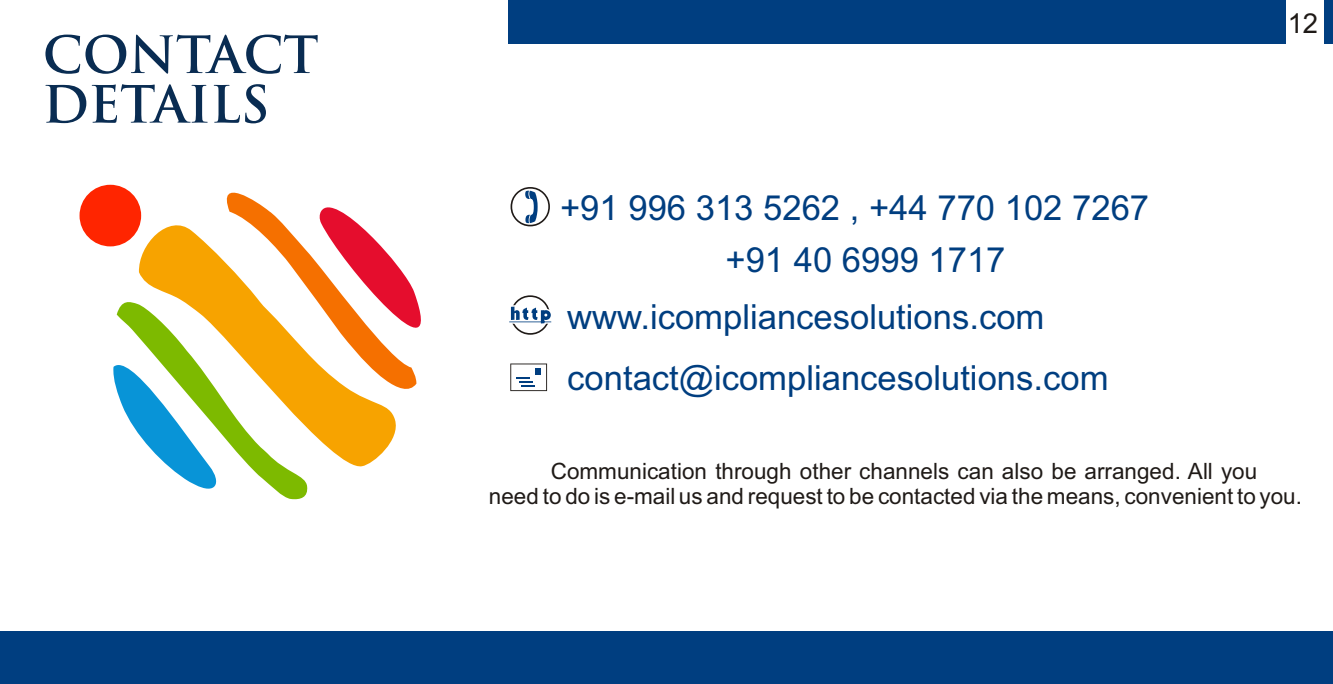
<style>
.page{position:relative;width:1333px;height:684px;background:#fff}
.page>*{position:absolute;margin:0;border:0;box-sizing:border-box;transform-origin:0 0}
.t1{font:700 50px/49.5px "Trajan Pro";color:#092c52}
.t2{font:34.5px/61px "Arial";color:#003e80}
.t3{font:27.5px "Arial";color:#1f1a17}
.t4{font:22.5px/25.2px "Arial";color:#1f1a17}
</style>
<div class="page">
<div style="left:0;top:631px;width:1333px;height:53px;background:#003e80"></div>
<svg style="left:511px;top:187px;width:39px;height:39px"></svg>
<svg style="left:510px;top:363px;width:37px;height:28px"></svg>
<svg style="left:509px;top:295px;width:43px;height:40px"></svg>
<svg style="left:138px;top:212px;width:258px;height:255px;fill:#f7a300"></svg>
<svg style="left:216px;top:192px;width:195px;height:211px"></svg>
<svg style="left:117px;top:299px;width:191px;height:201px"></svg>
<svg style="left:319px;top:192px;width:102px;height:196px"></svg>
<svg style="left:113px;top:352px;width:109px;height:144px"></svg>
<div style="left:80px;top:185px;width:61px;height:61px;background:#ff2500;border-radius:50%"></div>
<div style="left:508px;top:0;width:778px;height:43px;background:#003e80"></div>
<div style="left:1324px;top:0;width:8px;height:43px;background:#003e80"></div>
<h1 class="t1" style="left:42px;top:36px;width:278px">CONTACT<br>DETAILS</h1>
<h2 class="t2" style="left:560px;top:181px;width:591px">+91 996 313 5262 , +44 770 102 7267</h2>
<h2 class="t2" style="left:725px;top:232px;width:282px">+91 40 6999 1717</h2>
<h2 class="t2" style="left:567px;top:290px;width:543px">www.icompliancesolutions.com contact@icompliancesolutions.com</h2>
<p class="t3" style="left:1288px;top:13px;width:32px">12</p>
<p class="t4" style="left:489px;top:460px;width:814px;text-indent:62px">Communication through other channels can also be arranged. All you need to do is e-mail us and request to be contacted via the means, convenient to you.</p>
</div>
